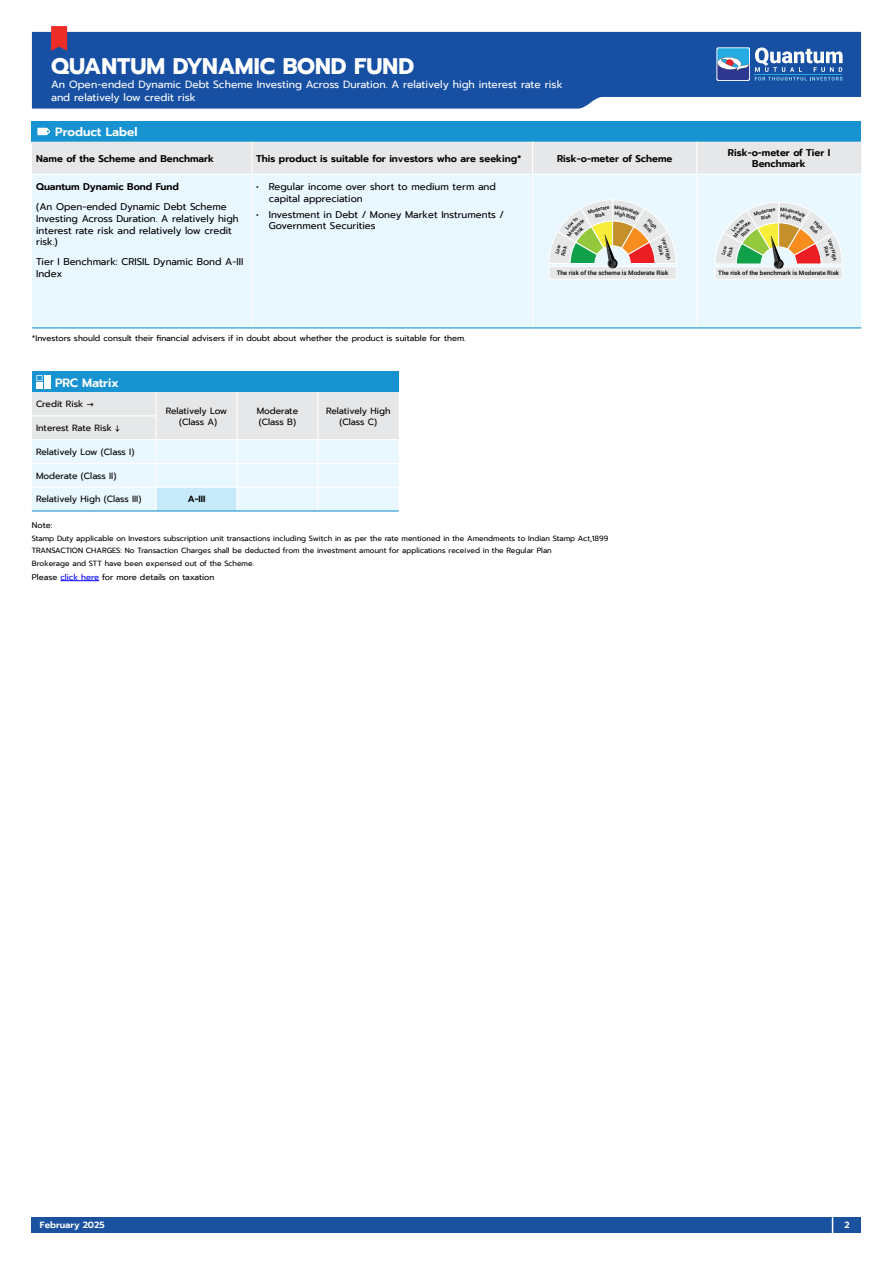
<style>
.page{position:relative;width:893px;height:1263px;background:#fff}
.page>*{position:absolute;margin:0;border:0;box-sizing:border-box;transform-origin:0 0}
.t1{font:700 22.5px "Prompt";color:#fff}
.t2{font:600 12px "Prompt";letter-spacing:-.01em;color:#fff}
.t3{font:10.5px/12.6px "Prompt";color:#fff}
.t4{font:9.75px/11.7px "Prompt";color:#000}
.t5{font:600 9.75px/11.7px "Prompt";color:#000;text-align:center}
.t6{font:9px/10.8px "Prompt";color:#000;text-align:center}
.t7{font:600 9px "Prompt";color:#fff}
.t8{font:600 9px "Prompt";color:#000}
.t9{font:8.25px "Prompt";color:#000}
.t10{font:7.5px/11.7px "Prompt";color:#000}
.t11{font:500 6.15px "Roboto";color:#010101}
.t12{font:500 6px "Roboto";color:#010101}
.s1{color:#00f}
</style>
<div class="page">
<div style="left:32px;top:1217px;width:829px;height:16px;background:#1b52a0"></div>
<svg style="left:832px;top:1217px;width:1px;height:16px"></svg>
<svg style="left:32px;top:32px;width:829px;height:77px;background:#2559a8"></svg>
<svg style="left:51px;top:26px;width:16px;height:25px"></svg>
<div style="left:713px;top:43px;width:134px;height:42px;background:#174fa3"></div>
<svg style="left:716px;top:47px;width:127px;height:34px"></svg>
<hr style="left:60px;top:580px;width:39px;height:1px;background:#00f">
<div style="left:32px;top:121px;width:829px;height:21px;background:#1893d2"></div>
<svg style="left:37px;top:128px;width:13px;height:7px"></svg>
<div style="left:32px;top:142px;width:829px;height:32px;background:#e6e7e8"></div>
<div style="left:32px;top:175px;width:829px;height:152px;background:#e9f7fe"></div>
<hr style="left:251px;top:142px;width:1px;height:32px;background:#fff">
<hr style="left:532px;top:142px;width:1px;height:32px;background:#fff">
<hr style="left:696px;top:142px;width:1px;height:32px;background:#fff">
<hr style="left:251px;top:175px;width:1px;height:152px;background:#fff">
<hr style="left:532px;top:175px;width:1px;height:152px;background:#fff">
<hr style="left:696px;top:175px;width:1px;height:152px;background:#fff">
<hr style="left:32px;top:327px;width:220px;height:1px;background:#2194d2">
<hr style="left:252px;top:327px;width:281px;height:1px;background:#2194d2">
<hr style="left:533px;top:327px;width:164px;height:1px;background:#2194d2">
<hr style="left:697px;top:327px;width:164px;height:1px;background:#2194d2">
<div style="left:549px;top:266px;width:127px;height:13px;background:#e6e7e8"></div>
<div style="left:715px;top:267px;width:127px;height:12px;background:#e6e7e8"></div>
<div style="left:32px;top:372px;width:367px;height:20px;background:#1893d2"></div>
<svg style="left:32px;top:375px;width:367px;height:136px"></svg>
<svg style="left:549px;top:200px;width:127px;height:68px;background:#dad6c0"></svg>
<svg style="left:715px;top:202px;width:127px;height:67px;background:#dad7c2"></svg>
<h1 class="t1" style="left:51px;top:50px;width:365px">QUANTUM DYNAMIC BOND FUND</h1>
<h3 class="t3" style="left:51px;top:79px;width:513px">An Open-ended Dynamic Debt Scheme Investing Across Duration. A relatively high interest rate risk and relatively low credit risk</h3>
<h2 class="t2" style="left:55px;top:123px;width:84px">Product Label</h2>
<h3 class="t5" style="left:36px;top:152px;width:179px">Name of the Scheme and Benchmark</h3>
<h3 class="t5" style="left:256px;top:152px;width:267px">This product is suitable for investors who are seeking*</h3>
<h3 class="t5" style="left:557px;top:152px;width:117px">Risk-o-meter of Scheme</h3>
<h3 class="t5" style="left:728px;top:146px;width:104px">Risk-o-meter of Tier I<br>Benchmark</h3>
<h3 class="t5" style="left:36px;top:181px;width:144px">Quantum Dynamic Bond Fund</h3>
<h3 class="t4" style="left:36px;top:201px;width:204px">(An Open-ended Dynamic Debt Scheme Investing Across Duration. A relatively high interest rate risk and relatively low credit risk.)</h3>
<h3 class="t4" style="left:36px;top:256px;width:209px">Tier I Benchmark: CRISIL Dynamic Bond A-III<br>Index</h3>
<h3 class="t4" style="left:269px;top:181px;width:228px;text-indent:-13px">• Regular income over short to medium term and capital appreciation</h3>
<h3 class="t4" style="left:269px;top:208px;width:237px;text-indent:-13px">• Investment in Debt / Money Market Instruments /<br>Government Securities</h3>
<p class="t11" style="left:557px;top:268px;width:113px">The risk of the scheme is Moderate Risk</p>
<p class="t12" style="left:718px;top:269px;width:122px">The risk of the benchmark is Moderate Risk</p>
<p class="t9" style="left:32px;top:333px;width:435px">*Investors should consult their financial advisers if in doubt about whether the product is suitable for them.</p>
<h2 class="t2" style="left:55px;top:374px;width:65px">PRC Matrix</h2>
<p class="t6" style="left:36px;top:399px;width:59px">Credit Risk →</p>
<p class="t6" style="left:166px;top:405px;width:63px">Relatively Low (Class A)</p>
<p class="t6" style="left:257px;top:405px;width:43px;text-align:left">Moderate (Class B)</p>
<p class="t6" style="left:326px;top:405px;width:66px">Relatively High (Class C)</p>
<p class="t6" style="left:36px;top:423px;width:85px">Interest Rate Risk ↓</p>
<p class="t6" style="left:36px;top:446px;width:100px">Relatively Low (Class I)</p>
<p class="t6" style="left:36px;top:470px;width:82px">Moderate (Class II)</p>
<p class="t6" style="left:36px;top:494px;width:107px">Relatively High (Class III)</p>
<p class="t8" style="left:188px;top:493px;width:19px">A-III</p>
<p class="t9" style="left:32px;top:519px;width:22px">Note:</p>
<p class="t10" style="left:32px;top:532px;width:578px">Stamp Duty applicable on Investors subscription unit transactions including Switch in as per the rate mentioned in the Amendments to Indian Stamp Act,1899<br>TRANSACTION CHARGES: No Transaction Charges shall be deducted from the investment amount for applications received in the Regular Plan</p>
<p class="t10" style="left:32px;top:557px;width:224px">Brokerage and STT have been expensed out of the Scheme.</p>
<p class="t9" style="left:32px;top:571px;width:184px">Please <span class="s1">click here</span> for more details on taxation</p>
<p class="t7" style="left:40px;top:1218px;width:66px">February 2025</p>
<p class="t7" style="left:844px;top:1218px;width:7px">2</p>
</div>
